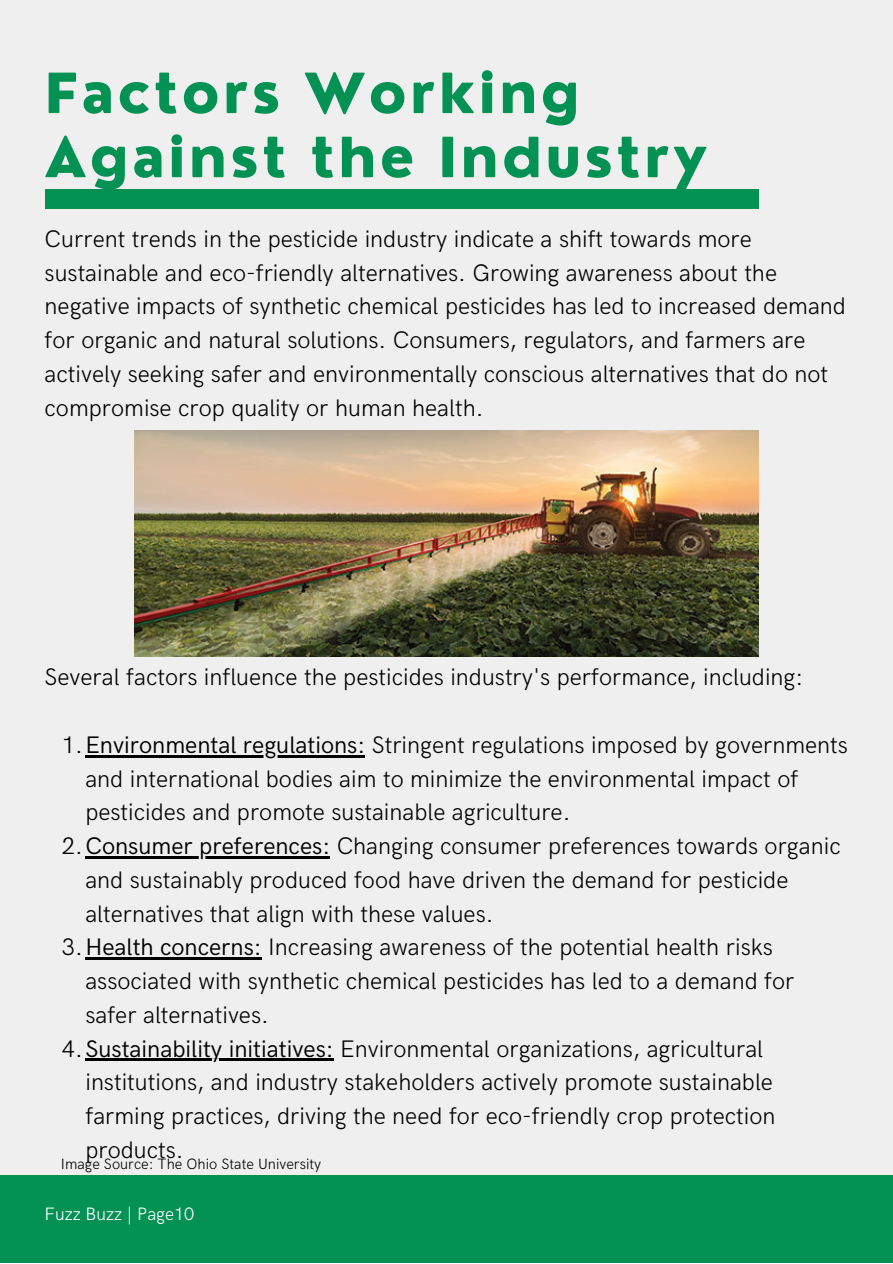
<style>
.page{position:relative;width:893px;height:1264px;background:#fff}
.page>*{position:absolute;margin:0;border:0;box-sizing:border-box;transform-origin:0 0}
.t1{font:800 54px/64.1px "Nourd";letter-spacing:.06em;color:#039254}
.t2{font:300 24px/33.8px "HK Grotesk";color:#000}
.t3{font:300 18px "HK Grotesk";color:#fff}
.t4{font:300 15px "HK Grotesk";color:#000}
.s1{font-weight:400}
</style>
<div class="page">
<div style="left:0;top:0;width:892px;height:1262px;background:#efefef"></div>
<div style="left:0;top:1175px;width:892px;height:87px;background:#039254"></div>
<hr style="left:85px;top:755px;width:280px;height:2px;background:#000">
<hr style="left:85px;top:856px;width:245px;height:2px;background:#000">
<hr style="left:85px;top:957px;width:177px;height:2px;background:#000">
<hr style="left:85px;top:1058px;width:249px;height:3px;background:#000">
<div style="left:45px;top:189px;width:713px;height:20px;background:#039254"></div>
<img style="left:134px;top:431px;width:624px;height:226px">
<p class="t1" style="left:45px;top:61px;width:664px">Factors Working<br>Against the Industry</p>
<p class="t2" style="left:45px;top:223px;width:802px">Current trends in the pesticide industry indicate a shift towards more sustainable and eco-friendly alternatives. Growing awareness about the negative impacts of synthetic chemical pesticides has led to increased demand for organic and natural solutions. Consumers, regulators, and farmers are actively seeking safer and environmentally conscious alternatives that do not compromise crop quality or human health.</p>
<p class="t2" style="left:45px;top:661px;width:760px">Several factors influence the pesticides industry's performance, including:</p>
<p class="t2" style="left:85px;top:728px;width:763px;text-indent:-24px">1.<span class="s1">Environmental regulations:</span> Stringent regulations imposed by governments and international bodies aim to minimize the environmental impact of pesticides and promote sustainable agriculture.</p>
<p class="t2" style="left:85px;top:830px;width:756px;text-indent:-24px">2.<span class="s1">Consumer preferences:</span> Changing consumer preferences towards organic and sustainably produced food have driven the demand for pesticide alternatives that align with these values.</p>
<p class="t2" style="left:85px;top:931px;width:710px;text-indent:-24px">3.<span class="s1">Health concerns:</span> Increasing awareness of the potential health risks associated with synthetic chemical pesticides has led to a demand for safer alternatives.</p>
<p class="t2" style="left:85px;top:1032px;width:691px;text-indent:-24px">4.<span class="s1">Sustainability initiatives:</span> Environmental organizations, agricultural institutions, and industry stakeholders actively promote sustainable farming practices, driving the need for eco-friendly crop protection products.</p>
<p class="t4" style="left:61px;top:1155px;width:262px">Image Source: The Ohio State University</p>
<p class="t3" style="left:45px;top:1203px;width:151px">Fuzz Buzz | Page10</p>
</div>
